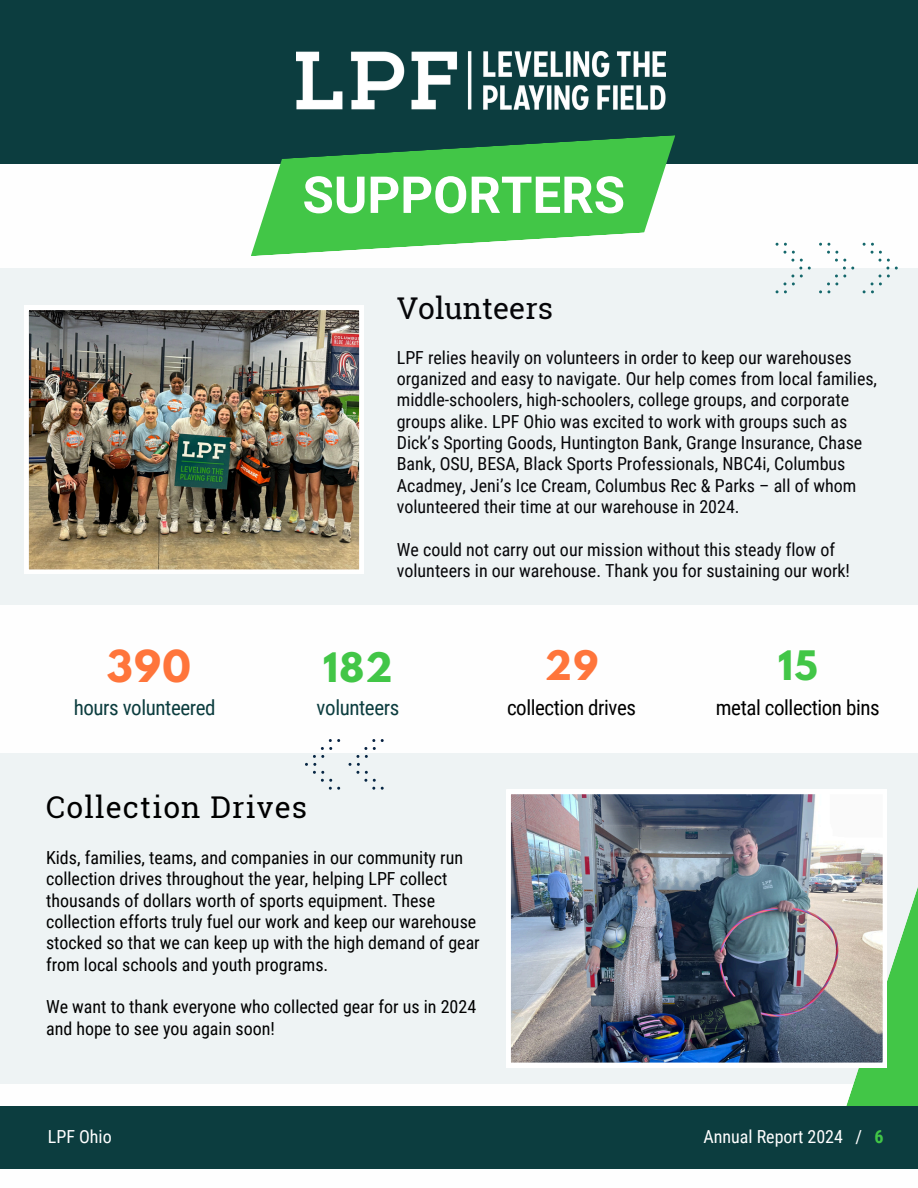
<style>
.page{position:relative;width:918px;height:1188px;background:#fff}
.page>*{position:absolute;margin:0;border:0;box-sizing:border-box;transform-origin:0 0}
.t1{font:700 51px "Roboto";color:#fff}
.t2{font:700 39px "League Spartan";color:#ff753b}
.t3{font:700 36px "League Spartan";color:#42c647}
.t4{font:700 36px "League Spartan";color:#ff753b}
.t5{font:30px "Roboto Slab";letter-spacing:.04em;color:#000}
.t6{font:30px "Roboto Slab";color:#060609}
.t7{font:21px "Roboto Condensed";letter-spacing:-.02em;color:#000}
.t8{font:21px "Roboto Condensed";letter-spacing:-.02em;color:#0c3d3f}
.t9{font:18px/21.3px "Roboto Condensed";color:#060609}
.t10{font:18px/21.3px "Roboto Condensed";color:#000}
.t11{font:18px "Roboto Condensed";color:#fff}
.s1{font-weight:700;color:#42c647}
</style>
<div class="page">
<div style="left:0;top:0;width:918px;height:164px;background:#0c3d3f"></div>
<img style="left:297px;top:51px;width:369px;height:59px">
<svg style="left:320px;top:739px;width:20px;height:11px"></svg>
<svg style="left:364px;top:739px;width:19px;height:11px"></svg>
<div style="left:0;top:753px;width:918px;height:331px;background:#eef3f4"></div>
<svg style="left:837px;top:887px;width:81px;height:219px"></svg>
<div style="left:0;top:1106px;width:918px;height:63px;background:#0c3d3f"></div>
<div style="left:0;top:268px;width:918px;height:336px;background:#eef3f4"></div>
<svg style="left:863px;top:243px;width:35px;height:50px"></svg>
<svg style="left:819px;top:243px;width:35px;height:50px"></svg>
<svg style="left:776px;top:243px;width:35px;height:50px"></svg>
<img style="left:24px;top:306px;width:340px;height:268px">
<img style="left:506px;top:790px;width:381px;height:277px">
<svg style="left:251px;top:135px;width:424px;height:121px;fill:#42c647"></svg>
<h3 class="t1" style="left:303px;top:166px;width:324px">SUPPORTERS</h3>
<h2 class="t2" style="left:107px;top:647px;width:86px">390</h2>
<h4 class="t8" style="left:74px;top:695px;width:143px">hours volunteered</h4>
<p class="t6" style="left:397px;top:287px;width:158px">Volunteers</p>
<h1 class="t9" style="left:397px;top:347px;width:482px">LPF relies heavily on volunteers in order to keep our warehouses organized and easy to navigate. Our help comes from local families, middle-schoolers, high-schoolers, college groups, and corporate groups alike. LPF Ohio was excited to work with groups such as Dick’s Sporting Goods, Huntington Bank, Grange Insurance, Chase Bank, OSU, BESA, Black Sports Professionals, NBC4i, Columbus Acadmey, Jeni’s Ice Cream, Columbus Rec &amp; Parks – all of whom volunteered their time at our warehouse in 2024.</h1>
<p class="t9" style="left:397px;top:539px;width:455px">We could not carry out our mission without this steady flow of volunteers in our warehouse. Thank you for sustaining our work!</p>
<h2 class="t3" style="left:323px;top:649px;width:71px">182</h2>
<h4 class="t8" style="left:317px;top:695px;width:84px">volunteers</h4>
<p class="t4" style="left:545px;top:647px;width:55px">29</p>
<h4 class="t7" style="left:507px;top:695px;width:131px">collection drives</h4>
<p class="t3" style="left:778px;top:647px;width:41px">15</p>
<h4 class="t7" style="left:716px;top:695px;width:165px">metal collection bins</h4>
<h3 class="t5" style="left:46px;top:787px;width:263px">Collection Drives</h3>
<p class="t10" style="left:46px;top:847px;width:435px">Kids, families, teams, and companies in our community run collection drives throughout the year, helping LPF collect thousands of dollars worth of sports equipment. These collection efforts truly fuel our work and keep our warehouse stocked so that we can keep up with the high demand of gear from local schools and youth programs.</p>
<p class="t10" style="left:46px;top:997px;width:432px">We want to thank everyone who collected gear for us in 2024 and hope to see you again soon!</p>
<p class="t11" style="left:48px;top:1127px;width:65px">LPF Ohio</p>
<p class="t11" style="left:703px;top:1127px;width:182px">Annual Report 2024 / <span class="s1">6</span></p>
</div>
